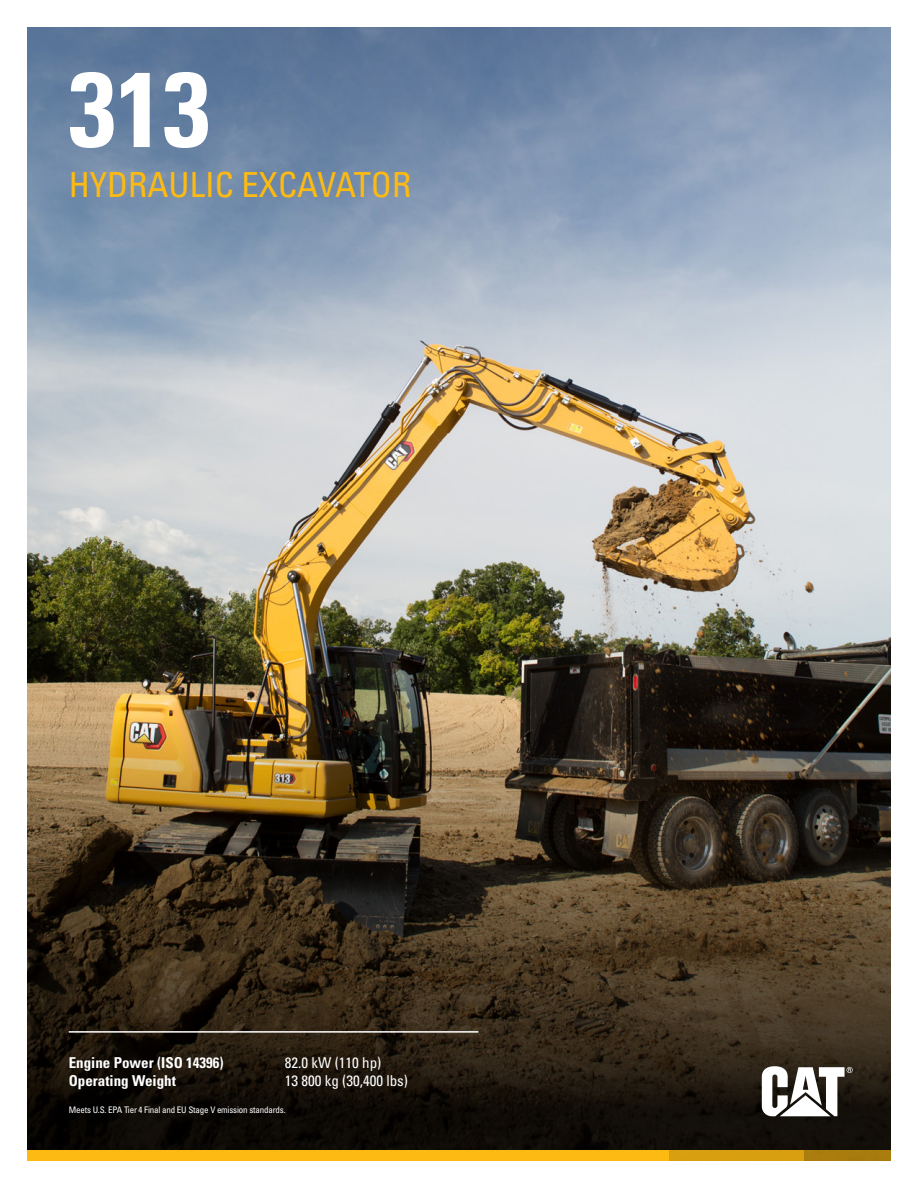
<style>
.page{position:relative;width:918px;height:1188px;background:#fff}
.page>*{position:absolute;margin:0;border:0;box-sizing:border-box;transform-origin:0 0}
.t1{font:700 condensed 106.2px "Univers";color:#fff}
.t2{font:condensed 34.5px "Univers";color:#fdba12}
.t3{font:700 condensed 15px "Univers";color:#fff}
.t4{font:condensed 15px "Univers";color:#fff}
.t5{font:condensed 9px "Univers";letter-spacing:-.02em;color:#fff}
</style>
<div class="page">
<img style="left:27px;top:27px;width:864px;height:1124px">
<div style="left:27px;top:1151px;width:641px;height:10px;background:#fdba12"></div>
<div style="left:667px;top:1151px;width:137px;height:10px;background:#d99f10"></div>
<div style="left:804px;top:1151px;width:87px;height:10px;background:#a97c0e"></div>
<svg style="left:762px;top:1066px;width:91px;height:50px"></svg>
<hr style="left:69px;top:1031px;width:409px;height:2px;background:#fff">
<h1 class="t1" style="left:69px;top:44px;width:143px">313</h1>
<h2 class="t2" style="left:69px;top:163px;width:344px">HYDRAULIC EXCAVATOR</h2>
<h3 class="t3" style="left:69px;top:1054px;width:156px">Engine Power (ISO 14396)</h3>
<h3 class="t4" style="left:285px;top:1053px;width:98px">82.0 kW (110 hp)</h3>
<h3 class="t3" style="left:69px;top:1072px;width:109px">Operating Weight</h3>
<h3 class="t4" style="left:285px;top:1071px;width:125px">13 800 kg (30,400 lbs)</h3>
<p class="t5" style="left:69px;top:1105px;width:218px">Meets U.S. EPA Tier 4 Final and EU Stage V emission standards.</p>
</div>
